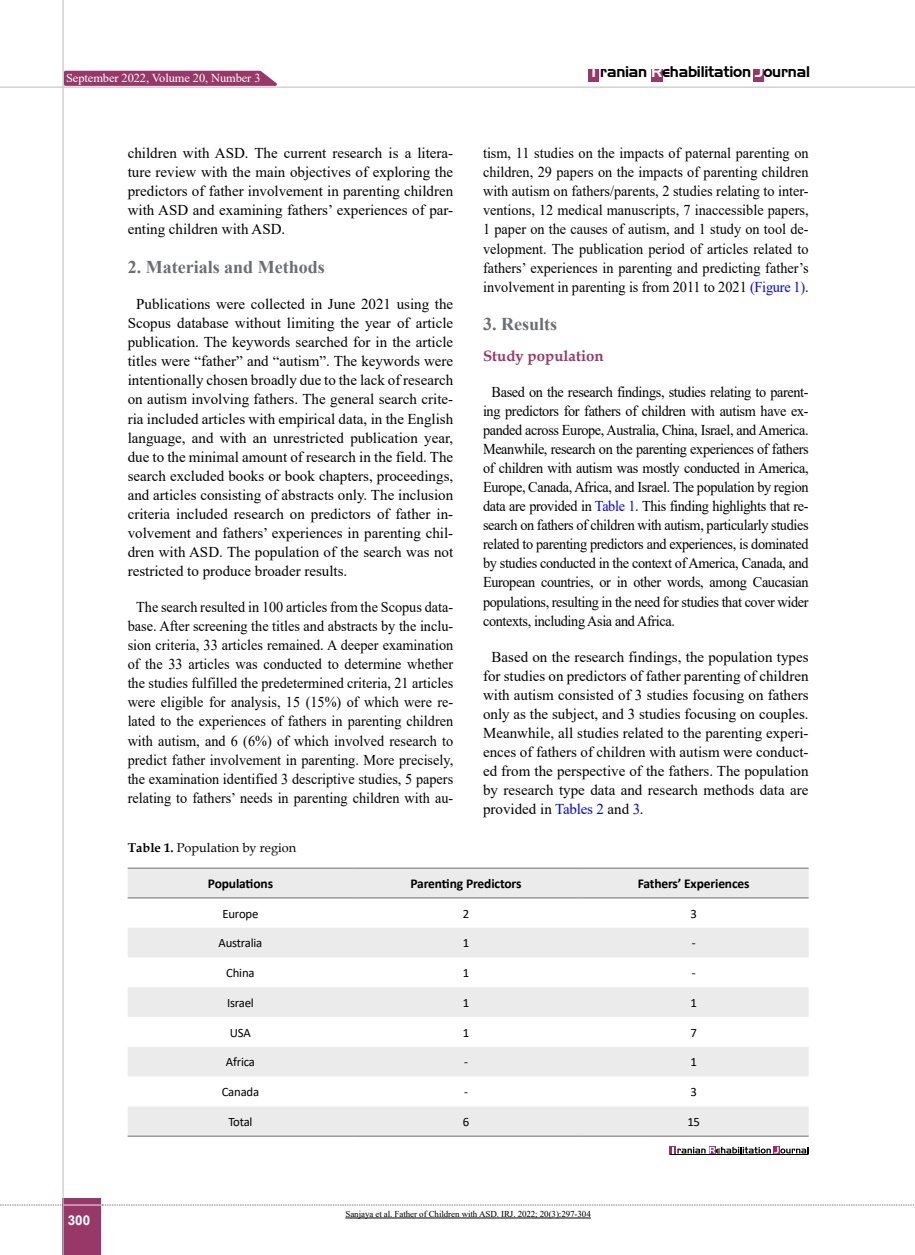
<style>
.page{position:relative;width:915px;height:1255px;background:#fff}
.page>*{position:absolute;margin:0;border:0;box-sizing:border-box;transform-origin:0 0}
.t1{font:700 18px "Times New Roman";color:#6d6e71}
.t2{font:15px/19px "Times New Roman";color:#000;text-align:justify;scale:.95 1}
.t3{font:15px/19px "Times New Roman";color:#000;text-align:justify}
.t4{font:15px "Aero Regular SWFTE";letter-spacing:-.015em;color:#000}
.t5{font:700 15px "Book Antiqua";color:#983868}
.t6{font:700 13.5px "Calibri";letter-spacing:-.01em;color:#000}
.t7{font:700 13.5px "Arial";color:#fff}
.t8{font:12.75px "Calibri";letter-spacing:-.015em;color:#000}
.t9{font:12.75px "Book Antiqua";color:#000}
.t10{font:12.15px "Times New Roman";letter-spacing:-.005em;color:#fff}
.t11{font:9px "Times New Roman";letter-spacing:-.01em;color:#000}
.s1{color:#fff}
.s2{color:#00f}
.s3{font-weight:700}
</style>
<div class="page">
<div style="left:63px;top:1198px;width:38px;height:56px;background:#983868"></div>
<hr style="left:62px;top:0;width:2px;height:1254px;background:#c2c4c6">
<hr style="left:0;top:87px;width:914px;height:1px;background:#c2c4c6">
<hr style="left:63px;top:1204px;width:38px;height:1px;background:#ebebec">
<svg style="left:0;top:1204px;width:63px;height:1px"></svg>
<svg style="left:102px;top:1204px;width:813px;height:1px"></svg>
<div style="left:588px;top:69px;width:10px;height:13px;background:#983868"></div>
<div style="left:650px;top:69px;width:12px;height:13px;background:#983868"></div>
<div style="left:752px;top:69px;width:11px;height:13px;background:#983868"></div>
<svg style="left:62px;top:69px;width:222px;height:18px;background:#ac6187"></svg>
<svg style="left:128px;top:868px;width:680px;height:267px;fill:#ebebec"></svg>
<hr style="left:128px;top:867px;width:225px;height:1px;background:#6d6e71">
<hr style="left:353px;top:867px;width:225px;height:1px;background:#6d6e71">
<hr style="left:578px;top:867px;width:230px;height:1px;background:#6d6e71">
<hr style="left:128px;top:897px;width:225px;height:1px;background:#6d6e71">
<hr style="left:353px;top:897px;width:225px;height:1px;background:#6d6e71">
<hr style="left:578px;top:897px;width:230px;height:1px;background:#6d6e71">
<hr style="left:128px;top:1135px;width:225px;height:1px;background:#6d6e71">
<hr style="left:353px;top:1135px;width:225px;height:1px;background:#6d6e71">
<hr style="left:578px;top:1135px;width:230px;height:1px;background:#6d6e71">
<div style="left:669px;top:1145px;width:6px;height:8px;background:#953263"></div>
<svg style="left:672px;top:1146px;width:136px;height:7px"></svg>
<hr style="left:669px;top:1154px;width:139px;height:1px;background:#000">
<hr style="left:345px;top:1217px;width:245px;height:1px;background:#000">
<p class="t10" style="left:66px;top:69px;width:196px">September 2022, Volume 20, Number 3</p>
<p class="t3" style="left:128px;top:143px;width:327px">children with ASD. The current research is a litera&shy;ture review with the main objectives of exploring the predictors of father involvement in parenting children with ASD and examining fathers’ experiences of par&shy;enting children with ASD.</p>
<p class="t1" style="left:128px;top:254px;width:198px">2. Materials and Methods</p>
<p class="t3" style="left:128px;top:294px;width:327px;text-indent:9px">Publications were collected in June 2021 using the Scopus database without limiting the year of article publication. The keywords searched for in the article titles were “father” and “autism”. The keywords were intentionally chosen broadly due to the lack of research on autism involving fathers. The general search crite&shy;ria included articles with empirical data, in the English language, and with an unrestricted publication year, due to the minimal amount of research in the field. The search excluded books or book chapters, proceedings, and articles consisting of abstracts only. The inclusion criteria included research on predictors of father in&shy;volvement and fathers’ experiences in parenting chil&shy;dren with ASD. The population of the search was not restricted to produce broader results.</p>
<p class="t2" style="left:128px;top:597px;width:344px;text-align:center">The search resulted in 100 articles from the Scopus data&shy;base. After screening the titles and abstracts by the inclu&shy;sion criteria, 33 articles remained. A deeper examination of the 33 articles was conducted to determine whether the studies fulfilled the predetermined criteria, 21 articles were eligible for analysis, 15 (15%) of which were re&shy;lated to the experiences of fathers in parenting children with autism, and 6 (6%) of which involved research to predict father involvement in parenting. More precisely, the examination identified 3 descriptive studies, 5 papers relating to fathers’ needs in parenting children with au-</p>
<p class="t4" style="left:591px;top:63px;width:220px"><span class="s1">I</span> ranian <span class="s1">R</span>ehabilitation <span class="s1">J</span>ournal</p>
<p class="t2" style="left:483px;top:143px;width:344px">tism, 11 studies on the impacts of paternal parenting on children, 29 papers on the impacts of parenting children with autism on fathers/parents, 2 studies relating to inter&shy;ventions, 12 medical manuscripts, 7 inaccessible papers, 1 paper on the causes of autism, and 1 study on tool de&shy;velopment. The publication period of articles related to fathers’ experiences in parenting and predicting father’s involvement in parenting is from 2011 to 2021 <span class="s2">(Figure 1)</span>.</p>
<p class="t1" style="left:483px;top:311px;width:75px">3. Results</p>
<p class="t5" style="left:483px;top:345px;width:122px">Study population</p>
<p class="t2" style="left:483px;top:382px;width:344px;text-indent:9px">Based on the research findings, studies relating to parent&shy;ing predictors for fathers of children with autism have ex&shy;panded across Europe, Australia, China, Israel, and America.<br>Meanwhile, research on the parenting experiences of fathers of children with autism was mostly conducted in America, Europe, Canada, Africa, and Israel. The population by region data are provided in <span class="s2">Table 1</span>. This finding highlights that re&shy;search on fathers of children with autism, particularly studies related to parenting predictors and experiences, is dominated by studies conducted in the context of America, Canada, and European countries, or in other words, among Caucasian populations, resulting in the need for studies that cover wider contexts, including Asia and Africa.</p>
<p class="t3" style="left:483px;top:646px;width:327px;text-indent:9px">Based on the research findings, the population types for studies on predictors of father parenting of children with autism consisted of 3 studies focusing on fathers only as the subject, and 3 studies focusing on couples.<br>Meanwhile, all studies related to the parenting experi&shy;ences of fathers of children with autism were conduct&shy;ed from the perspective of the fathers. The population by research type data and research methods data are provided in <span class="s2">Tables 2</span> and <span class="s2">3</span>.</p>
<p class="t7" style="left:68px;top:1210px;width:24px">300</p>
<p class="t9" style="left:128px;top:838px;width:170px"><span class="s3">Table 1.</span> Population by region</p>
<p class="t6" style="left:208px;top:874px;width:67px">Populations</p>
<p class="t6" style="left:410px;top:874px;width:112px">Parenting Predictors</p>
<p class="t6" style="left:637px;top:874px;width:113px">Fathers’ Experiences</p>
<p class="t8" style="left:222px;top:904px;width:37px">Europe</p>
<p class="t8" style="left:462px;top:904px;width:8px">2</p>
<p class="t8" style="left:690px;top:904px;width:8px">3</p>
<p class="t8" style="left:218px;top:934px;width:45px">Australia</p>
<p class="t8" style="left:462px;top:934px;width:8px">1</p>
<p class="t8" style="left:691px;top:934px;width:5px">-</p>
<p class="t8" style="left:226px;top:964px;width:30px">China</p>
<p class="t8" style="left:462px;top:964px;width:8px">1</p>
<p class="t8" style="left:691px;top:964px;width:5px">-</p>
<p class="t8" style="left:227px;top:993px;width:28px">Israel</p>
<p class="t8" style="left:462px;top:993px;width:8px">1</p>
<p class="t8" style="left:690px;top:993px;width:8px">1</p>
<p class="t8" style="left:230px;top:1023px;width:22px">USA</p>
<p class="t8" style="left:462px;top:1023px;width:8px">1</p>
<p class="t8" style="left:690px;top:1023px;width:8px">7</p>
<p class="t8" style="left:226px;top:1053px;width:31px">Africa</p>
<p class="t8" style="left:464px;top:1053px;width:5px">-</p>
<p class="t8" style="left:690px;top:1053px;width:8px">1</p>
<p class="t8" style="left:221px;top:1083px;width:39px">Canada</p>
<p class="t8" style="left:464px;top:1083px;width:5px">-</p>
<p class="t8" style="left:690px;top:1083px;width:8px">3</p>
<p class="t8" style="left:228px;top:1112px;width:26px">Total</p>
<p class="t8" style="left:462px;top:1112px;width:8px">6</p>
<p class="t8" style="left:687px;top:1112px;width:14px">15</p>
<p class="t11" style="left:345px;top:1207px;width:247px">Sanjaya et al. Father of Children with ASD. IRJ. 2022; 20(3):297-304</p>
</div>
